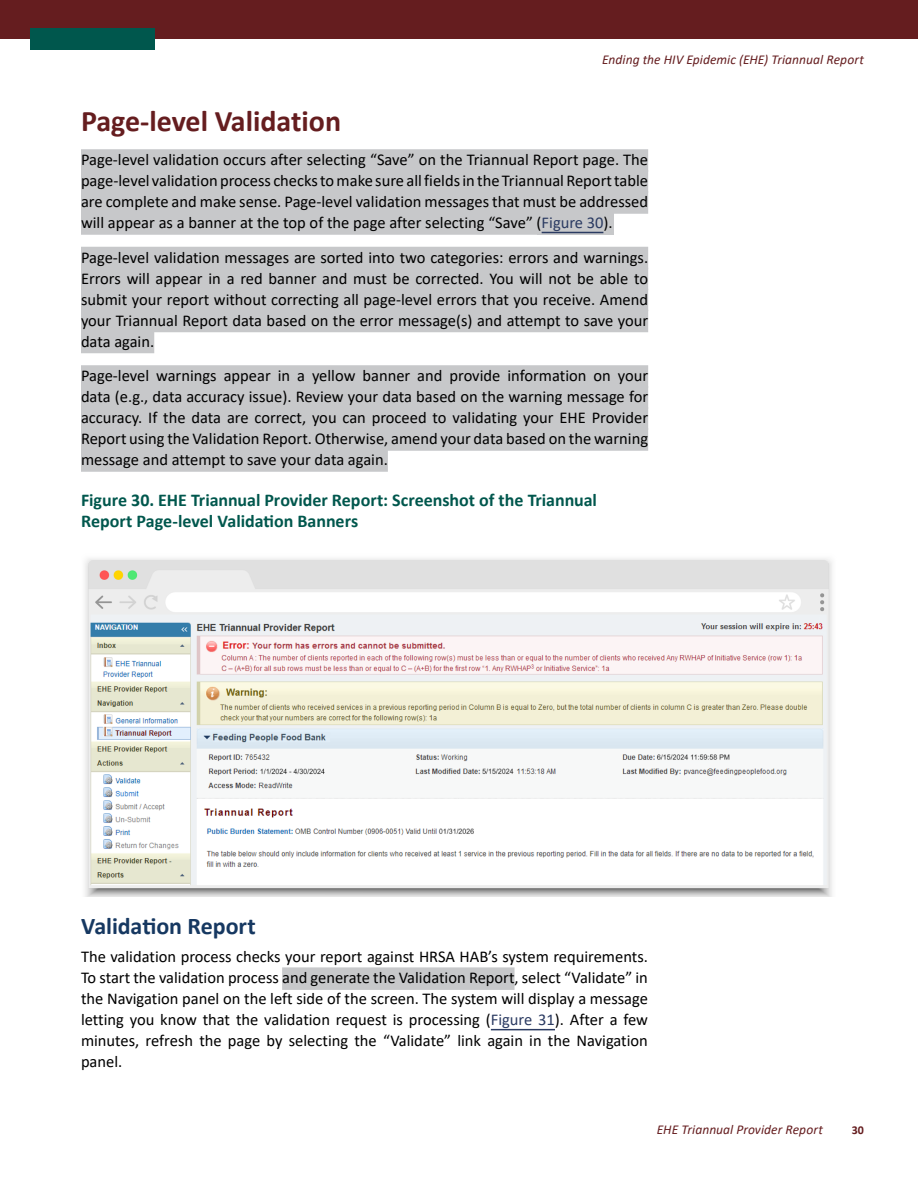
<style>
.page{position:relative;width:918px;height:1188px;background:#fff}
.page>*{position:absolute;margin:0;border:0;box-sizing:border-box;transform-origin:0 0}
.t1{font:700 30px "Calibri";color:#651d1f}
.t2{font:700 24px "Calibri";letter-spacing:-.005em;color:#163861}
.Figure_Titles{font:700 18px/21px "Calibri";color:#00574d}
.P_Body{font:16.5px/21px "Calibri";color:#000;text-align:justify}
.t3{font:italic 13.5px "Calibri";letter-spacing:.005em;color:#651d1f}
.t4{font:700 12px "Calibri";color:#651d1f}
.s1{color:#2b3b62}
</style>
<div class="page">
<div style="left:0;top:0;width:918px;height:39px;background:#651d1f"></div>
<div style="left:30px;top:28px;width:124px;height:21px;background:#00574d"></div>
<div style="left:537px;top:211px;width:76px;height:24px;background:#c7c8ca"></div>
<div style="left:81px;top:149px;width:567px;height:23px;background:#c7c8ca"></div>
<div style="left:81px;top:170px;width:567px;height:23px;background:#c7c8ca"></div>
<div style="left:81px;top:191px;width:567px;height:23px;background:#c7c8ca"></div>
<div style="left:81px;top:212px;width:461px;height:23px;background:#c7c8ca"></div>
<hr style="left:542px;top:232px;width:62px;height:1px;background:#2b3b62">
<div style="left:81px;top:247px;width:567px;height:22px;background:#c7c8ca"></div>
<div style="left:81px;top:268px;width:567px;height:22px;background:#c7c8ca"></div>
<div style="left:81px;top:289px;width:567px;height:22px;background:#c7c8ca"></div>
<div style="left:81px;top:310px;width:567px;height:22px;background:#c7c8ca"></div>
<div style="left:81px;top:331px;width:73px;height:22px;background:#c7c8ca"></div>
<div style="left:81px;top:365px;width:567px;height:23px;background:#c7c8ca"></div>
<div style="left:81px;top:386px;width:567px;height:23px;background:#c7c8ca"></div>
<div style="left:81px;top:407px;width:567px;height:23px;background:#c7c8ca"></div>
<div style="left:81px;top:428px;width:567px;height:23px;background:#c7c8ca"></div>
<div style="left:81px;top:449px;width:307px;height:23px;background:#c7c8ca"></div>
<img style="left:85px;top:558px;width:747px;height:338px">
<div style="left:282px;top:967px;width:233px;height:23px;background:#c7c8ca"></div>
<hr style="left:491px;top:1029px;width:64px;height:1px;background:#2b3b62">
<p class="t3" style="left:602px;top:50px;width:263px">Ending the HIV Epidemic (EHE) Triannual Report</p>
<h3 class="t1" style="left:81px;top:99px;width:262px">Page-level Validation</h3>
<p class="P_Body" style="left:81px;top:149px;width:569px">Page-level validation occurs after selecting “Save” on the Triannual Report page. The page-level validation process checks to make sure all fields in the Triannual Report table are complete and make sense. Page-level validation messages that must be addressed will appear as a banner at the top of the page after selecting “Save” (<span class="s1">Figure 30</span>).</p>
<p class="P_Body" style="left:81px;top:246px;width:569px">Page-level validation messages are sorted into two categories: errors and warnings.<br>Errors will appear in a red banner and must be corrected. You will not be able to submit your report without correcting all page-level errors that you receive. Amend your Triannual Report data based on the error message(s) and attempt to save your data again.</p>
<p class="P_Body" style="left:81px;top:365px;width:569px">Page-level warnings appear in a yellow banner and provide information on your data (e.g., data accuracy issue). Review your data based on the warning message for accuracy. If the data are correct, you can proceed to validating your EHE Provider Report using the Validation Report. Otherwise, amend your data based on the warning message and attempt to save your data again.</p>
<p class="Figure_Titles" style="left:81px;top:490px;width:518px">Figure 30. EHE Triannual Provider Report: Screenshot of the Triannual<br>Report Page-level Validation Banners</p>
<h4 class="t2" style="left:81px;top:909px;width:176px">Validation Report</h4>
<p class="P_Body" style="left:81px;top:946px;width:569px">The validation process checks your report against HRSA HAB’s system requirements.<br>To start the validation process and generate the Validation Report, select “Validate” in the Navigation panel on the left side of the screen. The system will display a message letting you know that the validation request is processing (<span class="s1">Figure 31</span>). After a few minutes, refresh the page by selecting the “Validate” link again in the Navigation panel.</p>
<p class="t3" style="left:657px;top:1120px;width:168px">EHE Triannual Provider Report</p>
<p class="t4" style="left:852px;top:1121px;width:14px">30</p>
</div>
